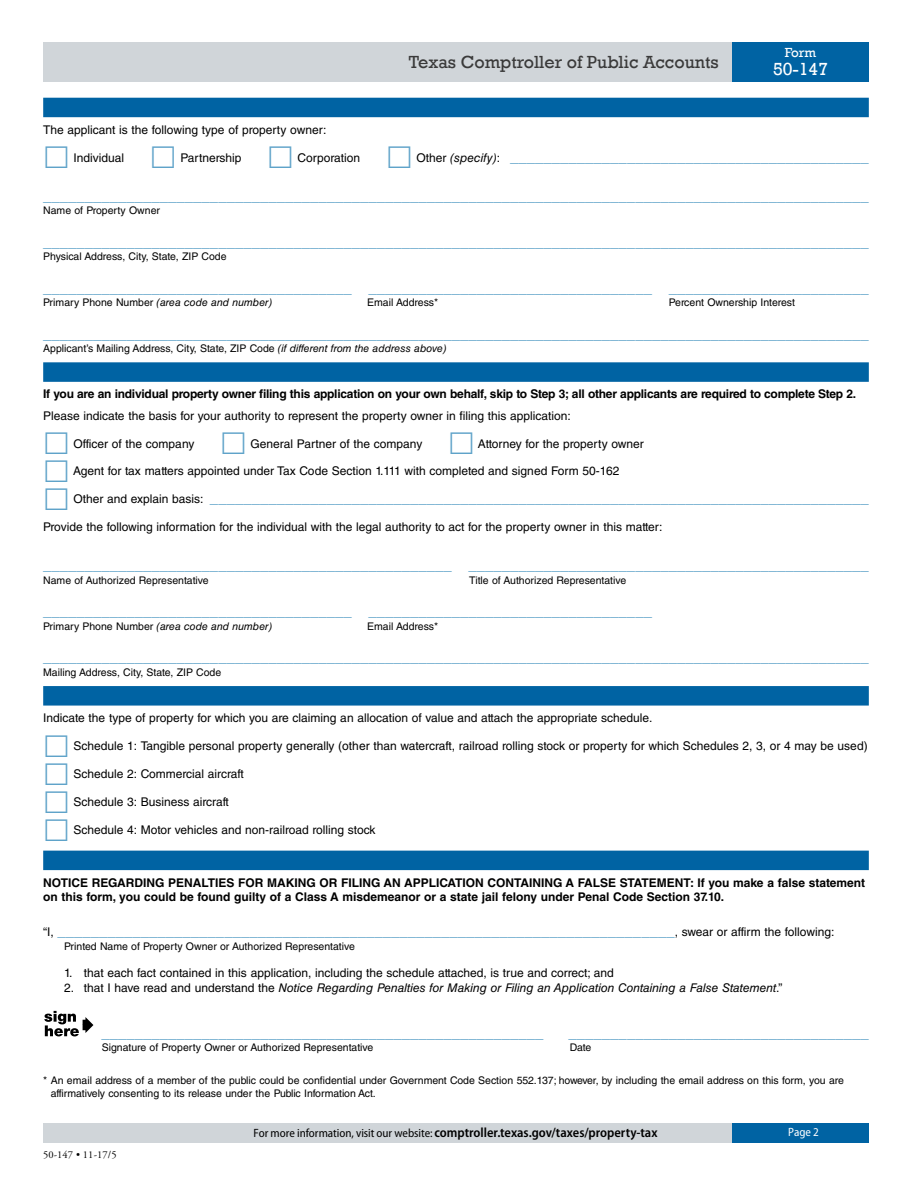
<style>
.page{position:relative;width:918px;height:1188px;background:#fff}
.page>*{position:absolute;margin:0;border:0;box-sizing:border-box;transform-origin:0 0}
.t1{font:18px "Rockwell";color:#3a3a3a}
.t2{font:18px "Rockwell";color:#fff}
.t3{font:15px "Helvetica LT Std";color:#5fa3c9}
.t4{font:600 semi-condensed 13.5px "Myriad Pro";color:#000}
.t5{font:13.5px "Rockwell";color:#fff}
.Body_text{font:12px "Helvetica LT Std";color:#000}
.Body_text-2{font:700 12px "Helvetica LT Std";color:#000}
.Body_text-3{font:700 12px "Helvetica LT Std";letter-spacing:-.02em;color:#000}
.t6{font:italic 12px "Helvetica LT Std";color:#000}
.t7{font:semi-condensed 12px "Myriad Pro";color:#fff}
.Footer__First_Row{font:10.5px "Helvetica LT Std";color:#000}
.t8{font:italic 10.5px "Helvetica LT Std";color:#000}
.t9{font:10.5px "Adobe Garamond Pro";letter-spacing:.01em;color:#000}
.s1{font-size:12px;color:#000}
.s2{font-style:italic;font-size:12px;color:#000}
.s3{font-style:normal}
.s4{font-style:italic}
.s5{font-weight:400;font-size:12px}
</style>
<div class="page">
<div style="left:43px;top:42px;width:689px;height:39px;background:#d0d5d9"></div>
<div style="left:732px;top:42px;width:137px;height:39px;background:#0063a3"></div>
<div style="left:43px;top:1123px;width:689px;height:19px;background:#d0d5d9"></div>
<div style="left:732px;top:1123px;width:137px;height:19px;background:#0063a3"></div>
<div style="left:43px;top:98px;width:826px;height:19px;background:#0063a3"></div>
<div style="left:43px;top:362px;width:826px;height:20px;background:#0063a3"></div>
<div style="left:43px;top:686px;width:826px;height:20px;background:#0063a3"></div>
<div style="left:43px;top:851px;width:826px;height:19px;background:#0063a3"></div>
<hr style="left:83px;top:1020px;width:4px;height:10px;background:#000">
<svg style="left:85px;top:1017px;width:8px;height:16px"></svg>
<svg style="left:44px;top:1011px;width:35px;height:25px"></svg>
<p class="Body_text" style="left:43px;top:123px;width:285px">The applicant is the following type of property owner:</p>
<p class="t1" style="left:409px;top:51px;width:311px">Texas Comptroller of Public Accounts</p>
<p class="t5" style="left:785px;top:45px;width:33px">Form</p>
<p class="t2" style="left:773px;top:59px;width:57px">50-147</p>
<p class="Body_text" style="left:74px;top:150px;width:52px">Individual</p>
<p class="Body_text" style="left:180px;top:150px;width:63px">Partnership</p>
<p class="Body_text" style="left:298px;top:150px;width:64px">Corporation</p>
<p class="t3" style="left:416px;top:148px;width:454px"><span class="s1">Other</span> <span class="s2">(specify)</span><span class="s1">:</span> ___________________________________________</p>
<p class="t3" style="left:43px;top:187px;width:827px">___________________________________________________________________________________________________</p>
<p class="Footer__First_Row" style="left:43px;top:205px;width:118px">Name of Property Owner</p>
<p class="t3" style="left:43px;top:233px;width:827px">___________________________________________________________________________________________________</p>
<p class="Footer__First_Row" style="left:43px;top:251px;width:185px">Physical Address, City, State, ZIP Code</p>
<p class="t3" style="left:43px;top:279px;width:827px">_____________________________________ __________________________________ ________________________</p>
<p class="t8" style="left:43px;top:297px;width:231px"><span class="s3">Primary Phone Number</span> (area code and number)</p>
<p class="Footer__First_Row" style="left:367px;top:297px;width:73px">Email Address*</p>
<p class="Footer__First_Row" style="left:669px;top:297px;width:128px">Percent Ownership Interest</p>
<p class="t3" style="left:43px;top:325px;width:827px">___________________________________________________________________________________________________</p>
<p class="Footer__First_Row" style="left:43px;top:343px;width:405px">Applicant’s Mailing Address, City, State, ZIP Code <span class="s4">(if different from the address above)</span></p>
<p class="Body_text-3" style="left:43px;top:387px;width:815px">If you are an individual property owner filing this application on your own behalf, skip to Step 3; all other applicants are required to complete Step 2.</p>
<p class="Body_text" style="left:43px;top:408px;width:529px">Please indicate the basis for your authority to represent the property owner in filing this application:</p>
<p class="Body_text" style="left:74px;top:436px;width:122px">Officer of the company</p>
<p class="Body_text" style="left:251px;top:436px;width:173px">General Partner of the company</p>
<p class="Body_text" style="left:478px;top:436px;width:168px">Attorney for the property owner</p>
<p class="Body_text" style="left:73px;top:464px;width:548px">Agent for tax matters appointed under Tax Code Section 1.111 with completed and signed Form 50-162</p>
<p class="t3" style="left:74px;top:489px;width:797px"><span class="s1">Other and explain basis:</span> _______________________________________________________________________________</p>
<p class="Body_text" style="left:43px;top:520px;width:621px">Provide the following information for the individual with the legal authority to act for the property owner in this matter:</p>
<p class="t3" style="left:43px;top:556px;width:827px">_________________________________________________ ________________________________________________</p>
<p class="Footer__First_Row" style="left:43px;top:574px;width:167px">Name of Authorized Representative</p>
<p class="Footer__First_Row" style="left:469px;top:574px;width:159px">Title of Authorized Representative</p>
<p class="t3" style="left:43px;top:602px;width:610px">_____________________________________ __________________________________</p>
<p class="t8" style="left:43px;top:620px;width:231px"><span class="s3">Primary Phone Number</span> (area code and number)</p>
<p class="Footer__First_Row" style="left:367px;top:620px;width:73px">Email Address*</p>
<p class="t3" style="left:43px;top:648px;width:827px">___________________________________________________________________________________________________</p>
<p class="Footer__First_Row" style="left:43px;top:666px;width:180px">Mailing Address, City, State, ZIP Code</p>
<p class="Body_text" style="left:43px;top:711px;width:611px">Indicate the type of property for which you are claiming an allocation of value and attach the appropriate schedule.</p>
<p class="Body_text" style="left:74px;top:739px;width:796px">Schedule 1: Tangible personal property generally (other than watercraft, railroad rolling stock or property for which Schedules 2, 3, or 4 may be used)</p>
<p class="Body_text" style="left:74px;top:767px;width:172px">Schedule 2: Commercial aircraft</p>
<p class="Body_text" style="left:74px;top:795px;width:157px">Schedule 3: Business aircraft</p>
<p class="Body_text" style="left:74px;top:823px;width:303px">Schedule 4: Motor vehicles and non-railroad rolling stock</p>
<p class="Body_text-2" style="left:43px;top:875px;width:823px">NOTICE REGARDING PENALTIES FOR MAKING OR FILING AN APPLICATION CONTAINING A FALSE STATEMENT: If you make a false statement</p>
<p class="Body_text-2" style="left:43px;top:890px;width:683px">on this form, you could be found guilty of a Class A misdemeanor or a state jail felony under Penal Code Section 37.10.</p>
<p class="Body_text" style="left:43px;top:925px;width:12px">“I,</p>
<p class="Body_text" style="left:675px;top:925px;width:161px">, swear or affirm the following:</p>
<p class="t3" style="left:58px;top:922px;width:619px">__________________________________________________________________________</p>
<p class="Footer__First_Row" style="left:64px;top:940px;width:292px">Printed Name of Property Owner or Authorized Representative</p>
<p class="Body_text" style="left:64px;top:966px;width:551px">1. that each fact contained in this application, including the schedule attached, is true and correct; and</p>
<p class="t6" style="left:64px;top:981px;width:720px"><span class="s3">2. that I have read and understand the</span> Notice Regarding Penalties for Making or Filing an Application Containing a False Statement<span class="s3">.”</span></p>
<p class="t3" style="left:102px;top:1024px;width:444px">_____________________________________________________</p>
<p class="t3" style="left:569px;top:1024px;width:302px">____________________________________</p>
<p class="Footer__First_Row" style="left:102px;top:1042px;width:273px">Signature of Property Owner or Authorized Representative</p>
<p class="Footer__First_Row" style="left:570px;top:1042px;width:23px">Date</p>
<p class="Footer__First_Row" style="left:43px;top:1075px;width:802px">* An email address of a member of the public could be confidential under Government Code Section 552.137; however, by including the email address on this form, you are</p>
<p class="Footer__First_Row" style="left:51px;top:1087px;width:327px">affirmatively consenting to its release under the Public Information Act.</p>
<p class="t9" style="left:43px;top:1149px;width:75px">50-147 • 11-17/5</p>
<p class="t4" style="left:254px;top:1125px;width:405px"><span class="s5">For more information, visit our website:</span> comptroller.texas.gov/taxes/property-tax</p>
<p class="t7" style="left:788px;top:1126px;width:32px">Page 2</p>
</div>
